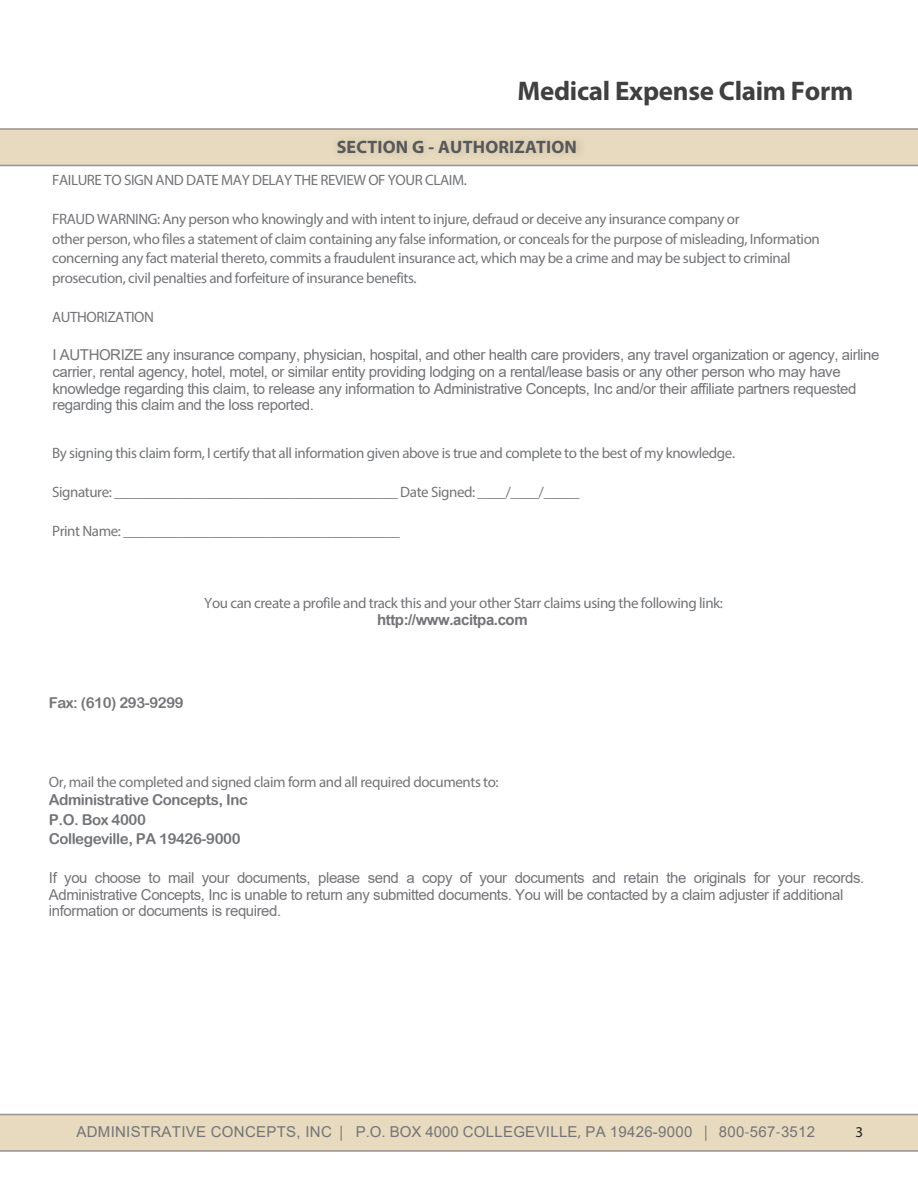
<style>
.page{position:relative;width:918px;height:1188px;background:#fff}
.page>*{position:absolute;margin:0;border:0;box-sizing:border-box;transform-origin:0 0}
.t1{font:700 27px "Myriad Pro";letter-spacing:-.01em;color:#404040}
.t2{font:700 18px "Myriad Pro";letter-spacing:.01em;color:#57585a}
.t3{font:15px/19.5px "Myriad Pro";letter-spacing:-.03em;color:#727477}
.t4{font:15px/16.8px "Arial";letter-spacing:-.03em;color:#727477}
.t5{font:15px/19px "Arial Rounded MT Bold";letter-spacing:-.03em;color:#727477}
.t6{font:15px "Arial";letter-spacing:.02em;color:#727477}
.t7{font:700 15px "Arial";letter-spacing:-.03em;color:#727477}
.t8{font:15px "Myriad Pro";color:#231f20}
.s1{font-family:"Myriad Pro"}
</style>
<div class="page">
<svg style="left:0;top:1114px;width:918px;height:38px;background:#e1d4bb"></svg>
<svg style="left:0;top:128px;width:918px;height:38px;background:#dfd3ba"></svg>
<div style="left:330px;top:134px;width:258px;height:28px;background:#e1d4b9"></div>
<h1 class="t1" style="left:518px;top:73px;width:337px">Medical Expense Claim Form</h1>
<p class="t2" style="left:337px;top:135px;width:242px">SECTION G - AUTHORIZATION</p>
<p class="t3" style="left:52px;top:170px;width:416px">FAILURE TO SIGN AND DATE MAY DELAY THE REVIEW OF YOUR CLAIM.</p>
<p class="t3" style="left:52px;top:209px;width:769px">FRAUD WARNING: Any person who knowingly and with intent to injure, defraud or deceive any insurance company or<br>other person, who files a statement of claim containing any false information, or conceals for the purpose of misleading, Information concerning any fact material thereto, commits a fraudulent insurance act, which may be a crime and may be subject to criminal prosecution, civil penalties and forfeiture of insurance benefits.</p>
<p class="t3" style="left:52px;top:307px;width:103px">AUTHORIZATION</p>
<p class="t4" style="left:52px;top:346px;width:828px">I AUTHORIZE any insurance company, physician, hospital, and other health care providers, any travel organization or agency, airline carrier, rental agency, hotel, motel, or similar entity providing lodging on a rental/lease basis or any other person who may have knowledge regarding this claim, to release any information to Administrative Concepts, Inc and/or their affiliate partners requested regarding this claim and the loss reported.</p>
<p class="t3" style="left:52px;top:443px;width:684px">By signing this claim form, I certify that all information given above is true and complete to the best of my knowledge.</p>
<p class="t3" style="left:52px;top:482px;width:529px">Signature: ________________________________________ Date Signed: ____/____/_____</p>
<p class="t3" style="left:52px;top:521px;width:349px">Print Name: _______________________________________</p>
<p class="t3" style="left:204px;top:593px;width:520px">You can create a profile and track this and your other Starr claims using the following link:</p>
<p class="t5" style="left:49px;top:693px;width:137px">Fax: (610) 293-9299</p>
<p class="t7" style="left:377px;top:611px;width:152px">http://www.acitpa.com</p>
<p class="t3" style="left:49px;top:772px;width:451px">Or, mail the completed and signed claim form and all required documents to:</p>
<p class="t5" style="left:49px;top:790px;width:201px">Administrative Concepts, Inc<br>P.O. Box 4000<br>Collegeville, PA 19426-9000</p>
<p class="t4" style="left:49px;top:869px;width:817px">If you choose to mail your documents, please send a copy of your documents and retain the originals for your records.<br>Administrative Concepts, Inc is unable to return any submitted documents. You will be contacted by a claim adjuster if additional information or documents is required.</p>
<p class="t6" style="left:76px;top:1124px;width:740px">ADMINISTRATIVE CONCEPTS, INC <span class="s1">|</span> P.O. BOX 4000 COLLEGEVILLE<span class="s1">,</span> PA 19426-9000 <span class="s1">|</span> 800<span class="s1">-</span>567<span class="s1">-</span>3512</p>
<p class="t8" style="left:856px;top:1123px;width:9px">3</p>
</div>
